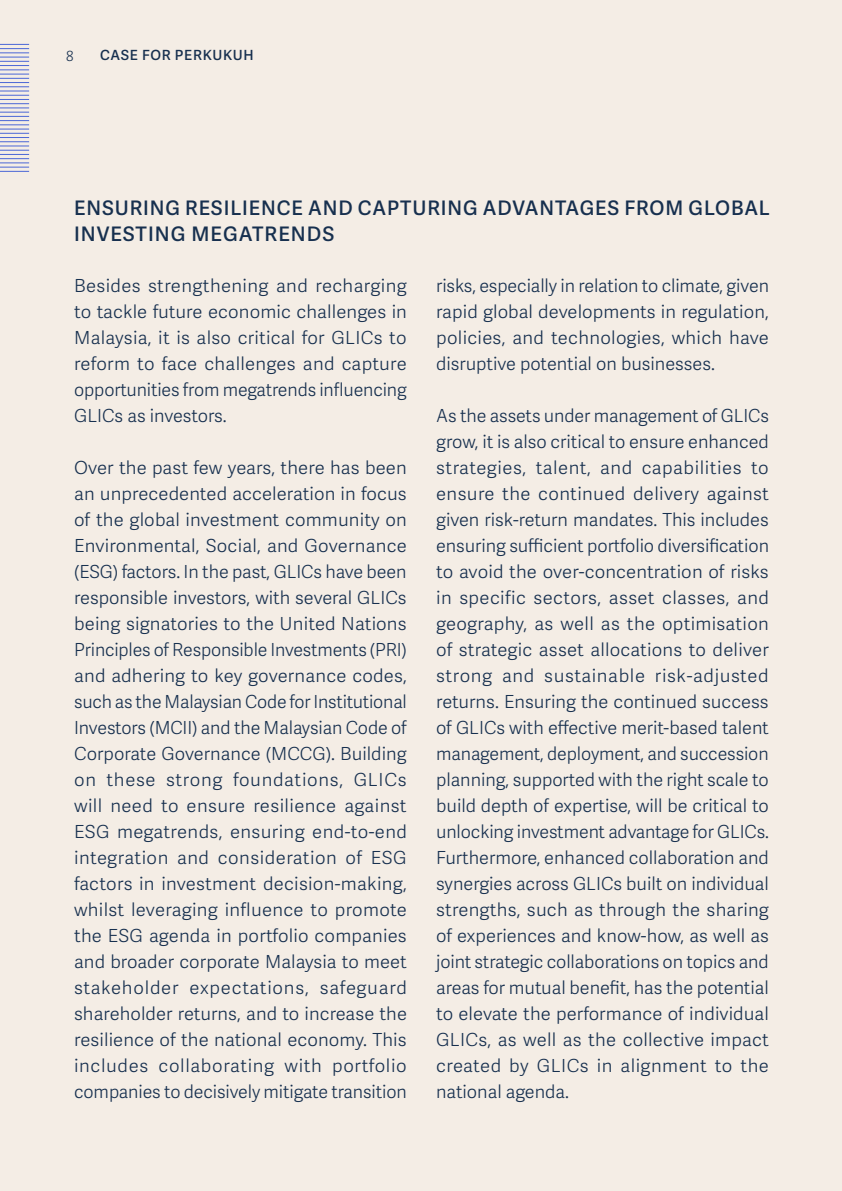
<style>
.page{position:relative;width:842px;height:1191px;background:#f4ede5}
.page>*{position:absolute;margin:0;border:0;box-sizing:border-box;transform-origin:0 0}
.t1{font:600 20px/26px "Adelle Sans";letter-spacing:.045em;color:#17304f}
.t2{font:300 18px/26px "Adelle Sans";color:#17304f;text-align:justify}
.t3{font:600 14px "Adelle Sans";letter-spacing:.05em;color:#17304f}
.t4{font:300 14px "Adelle Sans";color:#17304f}
</style>
<div class="page">
<svg style="left:0;top:44px;width:29px;height:128px"></svg>
<p class="t4" style="left:66px;top:46px;width:9px">8</p>
<p class="t3" style="left:100px;top:45px;width:155px">CASE FOR PERKUKUH</p>
<p class="t1" style="left:74px;top:194px;width:697px">ENSURING RESILIENCE AND CAPTURING ADVANTAGES FROM GLOBAL<br>INVESTING MEGATRENDS</p>
<p class="t2" style="left:74px;top:272px;width:334px">Besides strengthening and recharging to tackle future economic challenges in Malaysia, it is also critical for GLICs to reform to face challenges and capture opportunities from megatrends influencing GLICs as investors.</p>
<p class="t2" style="left:74px;top:454px;width:334px">Over the past few years, there has been an unprecedented acceleration in focus of the global investment community on Environmental, Social, and Governance (ESG) factors. In the past, GLICs have been responsible investors, with several GLICs being signatories to the United Nations Principles of Responsible Investments (PRI) and adhering to key governance codes, such as the Malaysian Code for Institutional Investors (MCII) and the Malaysian Code of Corporate Governance (MCCG). Building on these strong foundations, GLICs will need to ensure resilience against ESG megatrends, ensuring end-to-end integration and consideration of ESG factors in investment decision-making, whilst leveraging influence to promote the ESG agenda in portfolio companies and broader corporate Malaysia to meet stakeholder expectations, safeguard shareholder returns, and to increase the resilience of the national economy. This includes collaborating with portfolio companies to decisively mitigate transition</p>
<p class="t2" style="left:436px;top:272px;width:334px">risks, especially in relation to climate, given rapid global developments in regulation, policies, and technologies, which have disruptive potential on businesses.</p>
<p class="t2" style="left:436px;top:402px;width:334px">As the assets under management of GLICs grow, it is also critical to ensure enhanced strategies, talent, and capabilities to ensure the continued delivery against given risk-return mandates. This includes ensuring sufficient portfolio diversification to avoid the over-concentration of risks in specific sectors, asset classes, and geography, as well as the optimisation of strategic asset allocations to deliver strong and sustainable risk-adjusted returns. Ensuring the continued success of GLICs with effective merit-based talent management, deployment, and succession planning, supported with the right scale to build depth of expertise, will be critical to unlocking investment advantage for GLICs.<br>Furthermore, enhanced collaboration and synergies across GLICs built on individual strengths, such as through the sharing of experiences and know-how, as well as joint strategic collaborations on topics and areas for mutual benefit, has the potential to elevate the performance of individual GLICs, as well as the collective impact created by GLICs in alignment to the national agenda.</p>
</div>
